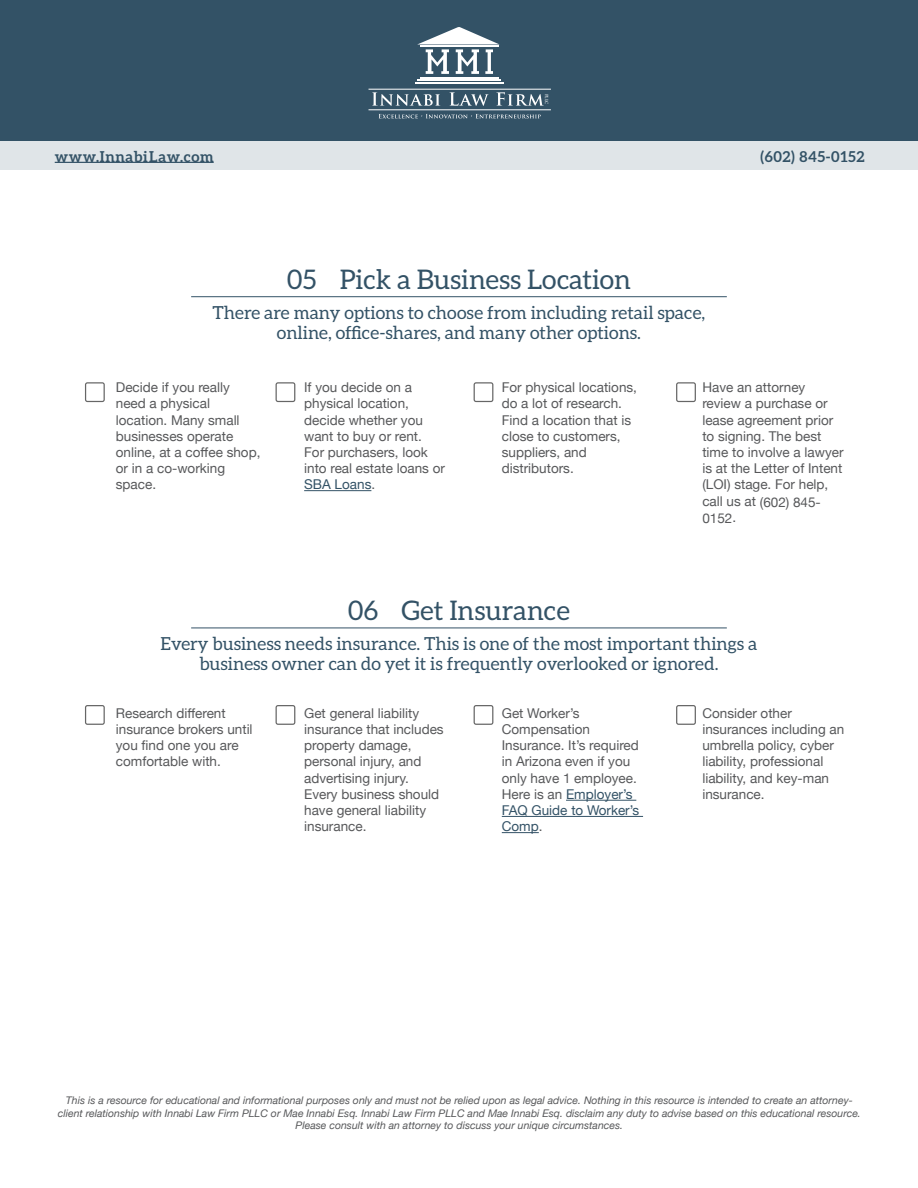
<style>
.page{position:relative;width:918px;height:1188px;background:#fff}
.page>*{position:absolute;margin:0;border:0;box-sizing:border-box;transform-origin:0 0}
.t1{font:27px "Aleo";color:#335266}
.t2{font:18px/19.5px "Aleo";color:#335266;text-align:center}
.t3{font:700 15px "Aleo";letter-spacing:.04em;color:#335266}
.t4{font:13.5px/16.2px "Helvetica Neue";color:#57585a}
.t5{font:italic 10.5px/12.6px "Helvetica Neue";color:#57585a;text-align:center}
.t6{font:700 4.05px "Trajan Pro";color:#fff}
.s1{color:#335266}
</style>
<div class="page">
<div style="left:0;top:0;width:918px;height:142px;background:#335266"></div>
<hr style="left:417px;top:79px;width:84px;height:2px;background:#fff">
<hr style="left:415px;top:82px;width:88px;height:2px;background:#fff">
<hr style="left:420px;top:77px;width:78px;height:1px;background:#fff">
<svg style="left:417px;top:27px;width:83px;height:47px"></svg>
<svg style="left:379px;top:114px;width:162px;height:4px"></svg>
<svg style="left:372px;top:92px;width:68px;height:14px"></svg>
<svg style="left:449px;top:92px;width:40px;height:14px"></svg>
<svg style="left:496px;top:92px;width:48px;height:14px"></svg>
<hr style="left:369px;top:89px;width:182px;height:1px;background:#fff">
<hr style="left:369px;top:110px;width:182px;height:1px;background:#fff">
<div style="left:0;top:142px;width:918px;height:28px;background:#e0e5e8"></div>
<hr style="left:55px;top:162px;width:159px;height:1px;background:#335266">
<hr style="left:304px;top:490px;width:67px;height:1px;background:#335266">
<hr style="left:566px;top:800px;width:70px;height:1px;background:#335266">
<hr style="left:502px;top:816px;width:141px;height:1px;background:#335266">
<hr style="left:502px;top:832px;width:37px;height:1px;background:#335266">
<hr style="left:191px;top:296px;width:536px;height:1px;background:#335266">
<hr style="left:191px;top:628px;width:536px;height:1px;background:#335266">
<svg style="left:85px;top:382px;width:20px;height:20px"></svg>
<svg style="left:85px;top:705px;width:20px;height:20px"></svg>
<svg style="left:276px;top:382px;width:19px;height:20px"></svg>
<svg style="left:276px;top:705px;width:19px;height:20px"></svg>
<svg style="left:474px;top:382px;width:19px;height:20px"></svg>
<svg style="left:474px;top:705px;width:19px;height:20px"></svg>
<svg style="left:676px;top:382px;width:20px;height:20px"></svg>
<svg style="left:676px;top:705px;width:20px;height:20px"></svg>
<p class="t6" style="left:549px;top:94px;width:12px;rotate:90deg">PLLC</p>
<p class="t3" style="left:55px;top:148px;width:160px">www.InnabiLaw.com</p>
<p class="t3" style="left:760px;top:148px;width:106px">(602) 845-0152</p>
<p class="t1" style="left:287px;top:264px;width:346px">05 Pick a Business Location</p>
<p class="t2" style="left:213px;top:303px;width:494px">There are many options to choose from including retail space, online, office-shares, and many other options.</p>
<p class="t4" style="left:116px;top:380px;width:146px">Decide if you really need a physical location. Many small businesses operate online, at a coffee shop, or in a co-working space.</p>
<p class="t4" style="left:304px;top:380px;width:142px">If you decide on a physical location, decide whether you want to buy or rent.<br>For purchasers, look into real estate loans or<br><span class="s1">SBA Loans</span>.</p>
<p class="t4" style="left:502px;top:380px;width:137px">For physical locations, do a lot of research.<br>Find a location that is close to customers, suppliers, and distributors.</p>
<p class="t1" style="left:348px;top:595px;width:224px">06 Get Insurance</p>
<p class="t4" style="left:702px;top:380px;width:143px">Have an attorney review a purchase or lease agreement prior to signing. The best time to involve a lawyer is at the Letter of Intent (LOI) stage. For help,</p>
<p class="t4" style="left:702px;top:495px;width:120px">call us at (602) 845-<br>0152.</p>
<p class="t2" style="left:161px;top:634px;width:598px">Every business needs insurance. This is one of the most important things a business owner can do yet it is frequently overlooked or ignored.</p>
<p class="t4" style="left:116px;top:706px;width:138px">Research different insurance brokers until you find one you are comfortable with.</p>
<p class="t4" style="left:304px;top:706px;width:141px">Get general liability insurance that includes property damage, personal injury, and advertising injury.<br>Every business should have general liability insurance.</p>
<p class="t4" style="left:502px;top:706px;width:139px">Get Worker’s<br>Compensation<br>Insurance. It’s required in Arizona even if you only have 1 employee.<br>Here is an <span class="s1">Employer’s<br>FAQ Guide to Worker’s<br>Comp</span>.</p>
<p class="t4" style="left:702px;top:706px;width:144px">Consider other insurances including an umbrella policy, cyber liability, professional liability, and key-man insurance.</p>
<p class="t5" style="left:58px;top:1095px;width:805px">This is a resource for educational and informational purposes only and must not be relied upon as legal advice. Nothing in this resource is intended to create an attorney&shy;client relationship with Innabi Law Firm PLLC or Mae Innabi Esq. Innabi Law Firm PLLC and Mae Innabi Esq. disclaim any duty to advise based on this educational resource.<br>Please consult with an attorney to discuss your unique circumstances.</p>
</div>
